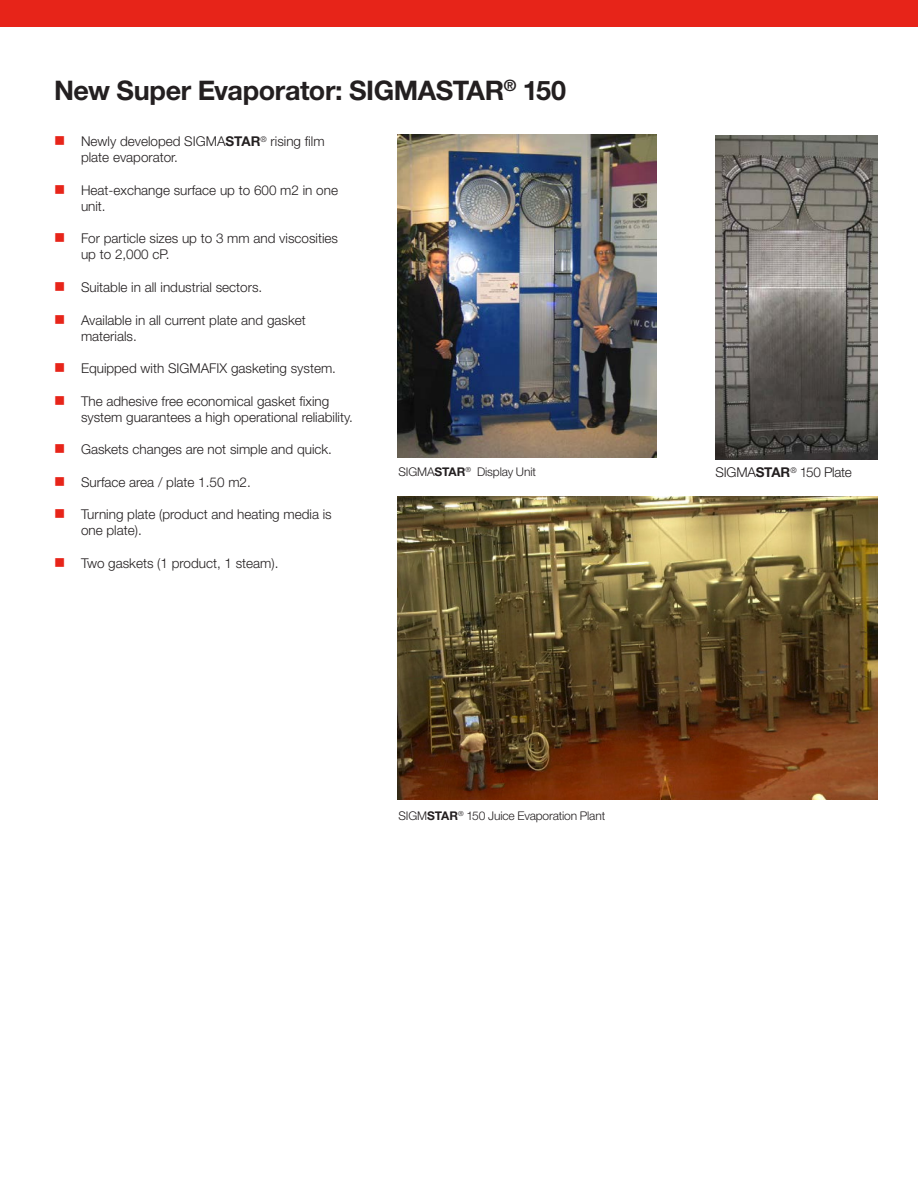
<style>
.page{position:relative;width:918px;height:1188px;background:#fff}
.page>*{position:absolute;margin:0;border:0;box-sizing:border-box;transform-origin:0 0}
.Sub_Head{font:700 27px "Helvetica Neue LT Std";letter-spacing:-.015em;color:#231f20}
.Callout_Box_Copy{font:300 13.5px/16px "Helvetica Neue LT Std";color:#231f20}
.Callout_Box_Copy-2{font:300 13.5px "Helvetica Neue LT Std";letter-spacing:-.02em;color:#231f20}
.Callout_Box_Copy-3{font:300 12px "Helvetica Neue LT Std";letter-spacing:-.01em;color:#231f20}
.s1{color:#e72419}
.s2{font-weight:700}
</style>
<div class="page">
<img style="left:398px;top:135px;width:259px;height:322px">
<img style="left:716px;top:135px;width:162px;height:324px">
<img style="left:398px;top:496px;width:480px;height:303px">
<div style="left:0;top:0;width:918px;height:27px;background:#e72419"></div>
<p class="Sub_Head" style="left:54px;top:74px;width:514px">New Super Evaporator: SIGMASTAR<sup>®</sup> 150</p>
<p class="Callout_Box_Copy" style="left:81px;top:133px;width:245px;text-indent:-27px"><span class="s1">■</span> Newly developed SIGMA<span class="s2">STAR</span><sup>®</sup> rising film plate evaporator.</p>
<p class="Callout_Box_Copy" style="left:81px;top:182px;width:259px;text-indent:-27px"><span class="s1">■</span> Heat-exchange surface up to 600 m2 in one unit.</p>
<p class="Callout_Box_Copy" style="left:81px;top:230px;width:259px;text-indent:-27px"><span class="s1">■</span> For particle sizes up to 3 mm and viscosities up to 2,000 cP.</p>
<p class="Callout_Box_Copy" style="left:54px;top:279px;width:210px"><span class="s1">■</span> Suitable in all industrial sectors.</p>
<p class="Callout_Box_Copy" style="left:81px;top:311px;width:226px;text-indent:-27px"><span class="s1">■</span> Available in all current plate and gasket materials.</p>
<p class="Callout_Box_Copy" style="left:54px;top:360px;width:284px"><span class="s1">■</span> Equipped with SIGMAFIX gasketing system.</p>
<p class="Callout_Box_Copy" style="left:81px;top:393px;width:273px;text-indent:-27px"><span class="s1">■</span> The adhesive free economical gasket fixing system guarantees a high operational reliability.</p>
<p class="Callout_Box_Copy" style="left:54px;top:441px;width:280px"><span class="s1">■</span> Gaskets changes are not simple and quick.</p>
<p class="Callout_Box_Copy" style="left:54px;top:474px;width:198px"><span class="s1">■</span> Surface area / plate 1.50 m2.</p>
<p class="Callout_Box_Copy" style="left:81px;top:506px;width:252px;text-indent:-27px"><span class="s1">■</span> Turning plate (product and heating media is one plate).</p>
<p class="Callout_Box_Copy" style="left:54px;top:555px;width:226px"><span class="s1">■</span> Two gaskets (1 product, 1 steam).</p>
<p class="Callout_Box_Copy-3" style="left:399px;top:464px;width:139px">SIGMA<span class="s2">STAR</span><sup>®</sup> Display Unit</p>
<p class="Callout_Box_Copy-3" style="left:399px;top:808px;width:208px">SIGM<span class="s2">STAR</span><sup>®</sup> 150 Juice Evaporation Plant</p>
<p class="Callout_Box_Copy-2" style="left:716px;top:464px;width:138px">SIGMA<span class="s2">STAR</span><sup>®</sup> 150 Plate</p>
</div>
